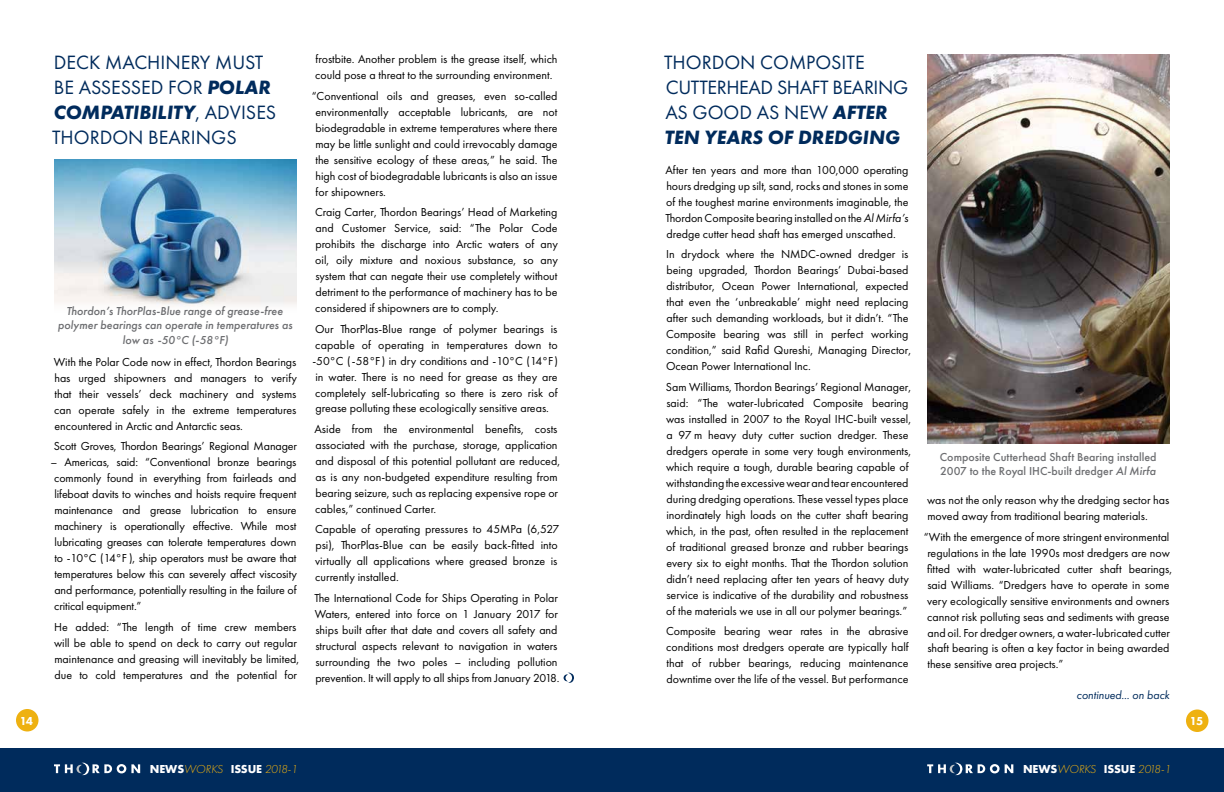
<style>
.page{position:relative;width:1224px;height:792px;background:#fff}
.page>*{position:absolute;margin:0;border:0;box-sizing:border-box;transform-origin:0 0}
.t1{font:20px/25px "Futura PT";color:#002b5c}
.t2{font:12px/16px "Futura PT";color:#000}
.t3{font:italic 500 12px/14.4px "Futura PT";color:#6d6e71;text-align:center}
.t4{font:500 12px/14.4px "Futura PT";color:#6d6e71}
.t5{font:italic 300 12px "Futura PT";letter-spacing:-.005em;color:#eeb111}
.t6{font:italic 12px "Futura PT";letter-spacing:-.005em;color:#002b5c}
.t7{font:800 12px "Futura PT";color:#fff}
.s1{font-weight:700;font-style:italic}
.s2{font-style:italic}
.s3{font-weight:700;font-style:normal;color:#fff}
</style>
<div class="page">
<img style="left:54px;top:159px;width:243px;height:147px">
<img style="left:927px;top:54px;width:243px;height:389px">
<svg style="left:564px;top:673px;width:10px;height:10px"></svg>
<div style="left:0;top:748px;width:630px;height:44px;background:#002b5c"></div>
<div style="left:594px;top:748px;width:630px;height:44px;background:#002b5c"></div>
<div style="left:1186px;top:710px;width:22px;height:22px;background:#eeb111;border-radius:50%"></div>
<div style="left:16px;top:709px;width:22px;height:23px;background:#eeb111;border-radius:50%"></div>
<svg style="left:54px;top:763px;width:86px;height:12px"></svg>
<svg style="left:927px;top:763px;width:86px;height:12px"></svg>
<h1 class="t1" style="left:52px;top:50px;width:226px">DECK MACHINERY MUST<br>BE ASSESSED FOR <span class="s1">POLAR<br>COMPATIBILITY</span>, ADVISES<br>THORDON BEARINGS</h1>
<p class="t3" style="left:58px;top:304px;width:236px">Thordon’s ThorPlas-Blue range of grease-free polymer bearings can operate in temperatures as low as -50°C (-58°F)</p>
<p class="t2" style="left:54px;top:354px;width:245px;text-align:justify">With the Polar Code now in effect, Thordon Bearings has urged shipowners and managers to verify that their vessels’ deck machinery and systems can operate safely in the extreme temperatures encountered in Arctic and Antarctic seas.</p>
<p class="t2" style="left:54px;top:438px;width:245px">Scott Groves, Thordon Bearings’ Regional Manager</p>
<p class="t2" style="left:54px;top:454px;width:244px;text-align:justify;text-indent:-4px">– Americas, said: “Conventional bronze bearings commonly found in everything from fairleads and lifeboat davits to winches and hoists require frequent maintenance and grease lubrication to ensure machinery is operationally effective. While most lubricating greases can tolerate temperatures down to -10°C (14°F ), ship operators must be aware that temperatures below this can severely affect viscosity and performance, potentially resulting in the failure of critical equipment.”</p>
<p class="t2" style="left:54px;top:619px;width:247px">He added: “The length of time crew members will be able to spend on deck to carry out regular maintenance and greasing will inevitably be limited, due to cold temperatures and the potential for</p>
<p class="t2" style="left:315px;top:51px;width:244px">frostbite. Another problem is the grease itself, which could pose a threat to the surrounding environment.</p>
<p class="t2" style="left:315px;top:88px;width:244px;text-align:justify;text-indent:-4px">“Conventional oils and greases, even so-called environmentally acceptable lubricants, are not biodegradable in extreme temperatures where there may be little sunlight and could irrevocably damage the sensitive ecology of these areas,” he said. The high cost of biodegradable lubricants is also an issue for shipowners.</p>
<p class="t2" style="left:315px;top:204px;width:244px;text-align:justify">Craig Carter, Thordon Bearings’ Head of Marketing and Customer Service, said: “The Polar Code prohibits the discharge into Arctic waters of any oil, oily mixture and noxious substance, so any system that can negate their use completely without detriment to the performance of machinery has to be considered if shipowners are to comply.</p>
<p class="t2" style="left:312px;top:320px;width:247px;text-align:justify">Our ThorPlas-Blue range of polymer bearings is capable of operating in temperatures down to -50°C (-58°F) in dry conditions and -10°C (14°F) in water. There is no need for grease as they are completely self-lubricating so there is zero risk of grease polluting these ecologically sensitive areas.</p>
<p class="t2" style="left:315px;top:421px;width:247px">Aside from the environmental benefits, costs associated with the purchase, storage, application and disposal of this potential pollutant are reduced, as is any non-budgeted expenditure resulting from bearing seizure, such as replacing expensive rope or cables,” continued Carter.</p>
<p class="t2" style="left:315px;top:521px;width:246px">Capable of operating pressures to 45MPa (6,527 psi), ThorPlas-Blue can be easily back-fitted into virtually all applications where greased bronze is currently installed.</p>
<p class="t2" style="left:314px;top:590px;width:247px">The International Code for Ships Operating in Polar Waters, entered into force on 1 January 2017 for ships built after that date and covers all safety and structural aspects relevant to navigation in waters surrounding the two poles – including pollution prevention. It will apply to all ships from January 2018.</p>
<h1 class="t1" style="left:664px;top:50px;width:246px">THORDON COMPOSITE<br>CUTTERHEAD SHAFT BEARING<br>AS GOOD AS NEW <span class="s1">AFTER<br>TEN YEARS OF DREDGING</span></h1>
<p class="t2" style="left:665px;top:162px;width:245px;text-align:justify">After ten years and more than 100,000 operating hours dredging up silt, sand, rocks and stones in some of the toughest marine environments imaginable, the Thordon Composite bearing installed on the <span class="s2">Al Mirfa’s </span>dredge cutter head shaft has emerged unscathed.</p>
<p class="t2" style="left:666px;top:246px;width:247px">In drydock where the NMDC-owned dredger is being upgraded, Thordon Bearings’ Dubai-based distributor, Ocean Power International, expected that even the ‘unbreakable’ might need replacing after such demanding workloads, but it didn’t. “The Composite bearing was still in perfect working condition,” said Rafid Qureshi, Managing Director, Ocean Power International Inc.</p>
<p class="t2" style="left:666px;top:379px;width:247px">Sam Williams, Thordon Bearings’ Regional Manager, said: “The water-lubricated Composite bearing was installed in 2007 to the Royal IHC-built vessel, a 97 m heavy duty cutter suction dredger. These dredgers operate in some very tough environments, which require a tough, durable bearing capable of withstanding the excessive wear and tear encountered during dredging operations. These vessel types place inordinately high loads on the cutter shaft bearing which, in the past, often resulted in the replacement of traditional greased bronze and rubber bearings every six to eight months. That the Thordon solution didn’t need replacing after ten years of heavy duty service is indicative of the durability and robustness of the materials we use in all our polymer bearings.”</p>
<p class="t2" style="left:666px;top:623px;width:244px;text-align:justify">Composite bearing wear rates in the abrasive conditions most dredgers operate are typically half that of rubber bearings, reducing maintenance downtime over the life of the vessel. But performance</p>
<p class="t4" style="left:940px;top:450px;width:218px">Composite Cutterhead Shaft Bearing installed<br>2007 to the Royal IHC-built dredger <span class="s2">Al Mirfa</span></p>
<p class="t2" style="left:927px;top:492px;width:244px">was not the only reason why the dredging sector has moved away from traditional bearing materials.</p>
<p class="t2" style="left:924px;top:528px;width:250px">“With the emergence of more stringent environmental regulations in the late 1990s most dredgers are now fitted with water-lubricated cutter shaft bearings, said Williams. “Dredgers have to operate in some very ecologically sensitive environments and owners cannot risk polluting seas and sediments with grease and oil. For dredger owners, a water-lubricated cutter shaft bearing is often a key factor in being awarded these sensitive area projects.”</p>
<p class="t6" style="left:1076px;top:688px;width:95px">continued... on back</p>
<p class="t7" style="left:20px;top:713px;width:15px">14</p>
<p class="t7" style="left:1190px;top:714px;width:15px">15</p>
<p class="t5" style="left:150px;top:762px;width:149px"><span class="s3">NEWS</span>WORKS <span class="s3">ISSUE</span> 2018-1</p>
<p class="t5" style="left:1023px;top:762px;width:149px"><span class="s3">NEWS</span>WORKS <span class="s3">ISSUE</span> 2018-1</p>
</div>
